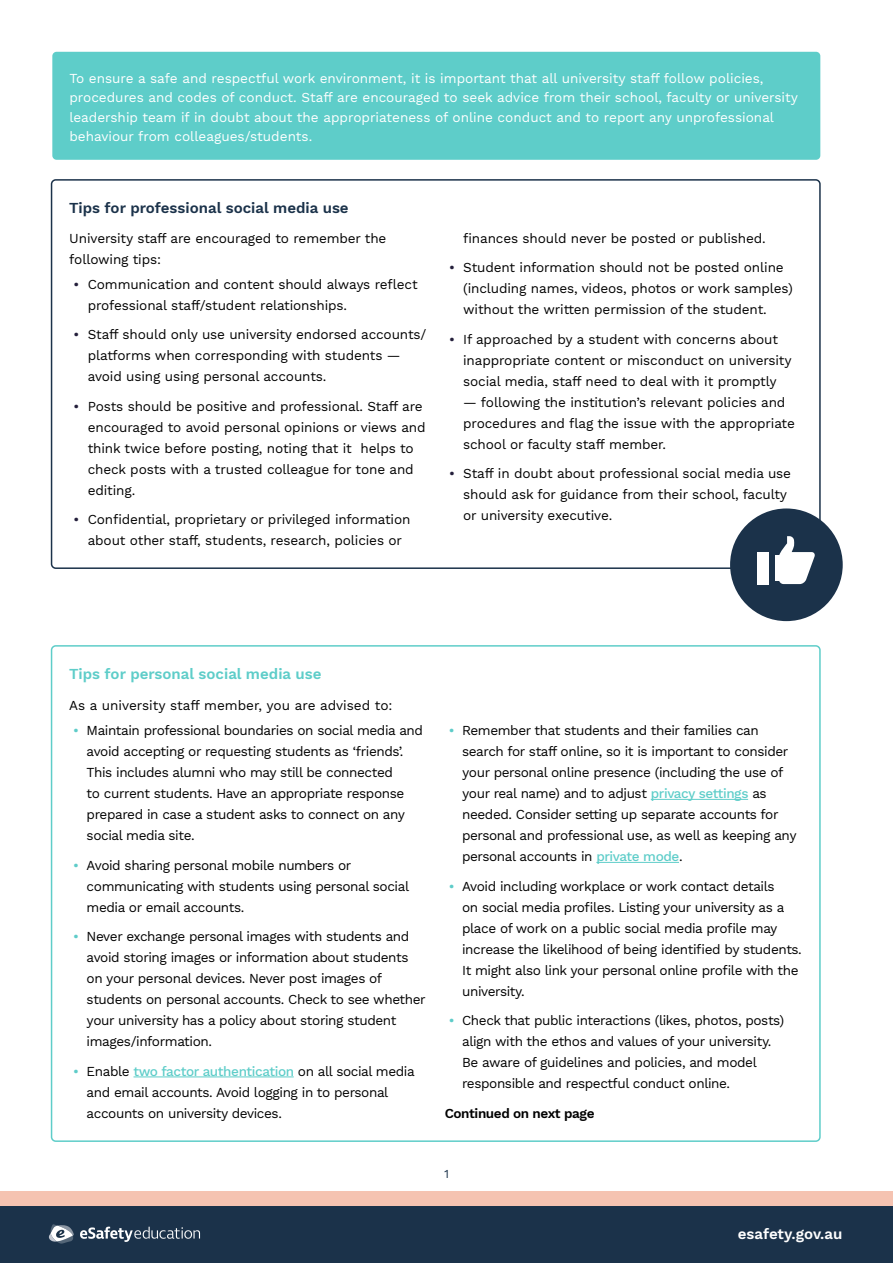
<style>
.page{position:relative;width:893px;height:1263px;background:#fff}
.page>*{position:absolute;margin:0;border:0;box-sizing:border-box;transform-origin:0 0}
.t1{font:600 15px "Work Sans";color:#1b324a}
.t2{font:600 15px "Work Sans";color:#5ecdc9}
.t3{font:600 15px "Work Sans";color:#fff}
.t4{font:13.5px/21px "Work Sans";letter-spacing:-.03em;color:#000}
.t5{font:13.5px/21px "Work Sans";letter-spacing:-.01em;color:#000}
.t6{font:13.5px/19.5px "Work Sans";color:#fff}
.t7{font:13.5px "Work Sans";color:#000}
.t8{font:600 13.5px "Work Sans";letter-spacing:-.03em;color:#000}
.t9{font:12px "Work Sans";color:#1b324a}
.s1{font-weight:500;color:#241f3b}
.s2{font-weight:500;color:#5eccc9}
.s3{font-weight:500;color:#5ecdc9}
</style>
<div class="page">
<div style="left:0;top:1191px;width:893px;height:20px;background:#f5c3b1"></div>
<div style="left:0;top:1206px;width:893px;height:57px;background:#1b324a"></div>
<svg style="left:80px;top:1226px;width:120px;height:16px"></svg>
<svg style="left:49px;top:1224px;width:25px;height:19px"></svg>
<div style="left:51px;top:179px;width:770px;height:390px;border:2px solid #1b324a;border-radius:4px"></div>
<div style="left:730px;top:508px;width:113px;height:113px;background:#1b324a;border-radius:50%"></div>
<svg style="left:779px;top:536px;width:36px;height:48px"></svg>
<div style="left:776px;top:556px;width:6px;height:25px;background:#fff"></div>
<div style="left:757px;top:552px;width:11px;height:32px;background:#fff"></div>
<div style="left:52px;top:52px;width:768px;height:108px;background:#5ecdc9;border-radius:4px"></div>
<hr style="left:134px;top:1076px;width:160px;height:1px;background:#5ecdc9">
<hr style="left:651px;top:799px;width:97px;height:1px;background:#5ecdc9">
<hr style="left:596px;top:862px;width:83px;height:1px;background:#5ecdc9">
<p class="t6" style="left:69px;top:69px;width:730px">To ensure a safe and respectful work environment, it is important that all university staff follow policies, procedures and codes of conduct. Staff are encouraged to seek advice from their school, faculty or university leadership team if in doubt about the appropriateness of online conduct and to report any unprofessional behaviour from colleagues/students.</p>
<p class="t1" style="left:69px;top:199px;width:281px">Tips for professional social media use</p>
<p class="t5" style="left:69px;top:228px;width:319px">University staff are encouraged to remember the following tips:</p>
<p class="t5" style="left:88px;top:274px;width:331px;text-indent:-14px"><span class="s1">•</span> Communication and content should always reflect professional staff/student relationships.</p>
<p class="t5" style="left:88px;top:325px;width:340px;text-indent:-14px"><span class="s1">•</span> Staff should only use university endorsed accounts/ platforms when corresponding with students — avoid using using personal accounts.</p>
<p class="t5" style="left:88px;top:396px;width:339px;text-indent:-14px"><span class="s1">•</span> Posts should be positive and professional. Staff are encouraged to avoid personal opinions or views and think twice before posting, noting that it helps to check posts with a trusted colleague for tone and editing.</p>
<p class="t5" style="left:74px;top:510px;width:338px;text-align:center"><span class="s1">•</span> Confidential, proprietary or privileged information about other staff, students, research, policies or</p>
<p class="t5" style="left:463px;top:228px;width:304px">finances should never be posted or published.</p>
<p class="t5" style="left:463px;top:258px;width:331px;text-indent:-14px"><span class="s1">•</span> Student information should not be posted online (including names, videos, photos or work samples) without the written permission of the student.</p>
<p class="t5" style="left:463px;top:329px;width:330px;text-indent:-14px"><span class="s1">•</span> If approached by a student with concerns about inappropriate content or misconduct on university social media, staff need to deal with it promptly</p>
<p class="t5" style="left:463px;top:392px;width:333px">— following the institution’s relevant policies and procedures and flag the issue with the appropriate school or faculty staff member.</p>
<p class="t5" style="left:463px;top:464px;width:329px;text-indent:-14px"><span class="s1">•</span> Staff in doubt about professional social media use should ask for guidance from their school, faculty or university executive.</p>
<p class="t2" style="left:69px;top:665px;width:254px">Tips for personal social media use</p>
<p class="t7" style="left:69px;top:697px;width:325px">As a university staff member, you are advised to:</p>
<p class="t4" style="left:87px;top:721px;width:338px;text-indent:-13px"><span class="s2">•</span> Maintain professional boundaries on social media and avoid accepting or requesting students as ‘friends’.<br>This includes alumni who may still be connected<br>to current students. Have an appropriate response prepared in case a student asks to connect on any social media site.</p>
<p class="t4" style="left:87px;top:855px;width:324px;text-indent:-13px"><span class="s2">•</span> Avoid sharing personal mobile numbers or communicating with students using personal social media or email accounts.</p>
<p class="t4" style="left:87px;top:927px;width:341px;text-indent:-13px"><span class="s2">•</span> Never exchange personal images with students and avoid storing images or information about students on your personal devices. Never post images of students on personal accounts. Check to see whether your university has a policy about storing student images/information.</p>
<p class="t4" style="left:87px;top:1061px;width:330px;text-indent:-13px"><span class="s2">•</span> Enable <span class="s3">two factor authentication</span> on all social media and email accounts. Avoid logging in to personal accounts on university devices.</p>
<p class="t4" style="left:462px;top:721px;width:336px;text-indent:-13px"><span class="s2">•</span> Remember that students and their families can search for staff online, so it is important to consider your personal online presence (including the use of your real name) and to adjust <span class="s3">privacy settings</span> as needed. Consider setting up separate accounts for personal and professional use, as well as keeping any personal accounts in <span class="s3">private mode</span>.</p>
<p class="t4" style="left:462px;top:876px;width:341px;text-indent:-13px"><span class="s2">•</span> Avoid including workplace or work contact details<br>on social media profiles. Listing your university as a place of work on a public social media profile may increase the likelihood of being identified by students.<br>It might also link your personal online profile with the university.</p>
<p class="t4" style="left:462px;top:1011px;width:323px;text-indent:-13px"><span class="s2">•</span> Check that public interactions (likes, photos, posts) align with the ethos and values of your university.<br>Be aware of guidelines and policies, and model responsible and respectful conduct online.</p>
<p class="t8" style="left:445px;top:1105px;width:151px">Continued on next page</p>
<p class="t9" style="left:444px;top:1167px;width:6px">1</p>
<p class="t3" style="left:738px;top:1225px;width:106px">esafety.gov.au</p>
</div>
